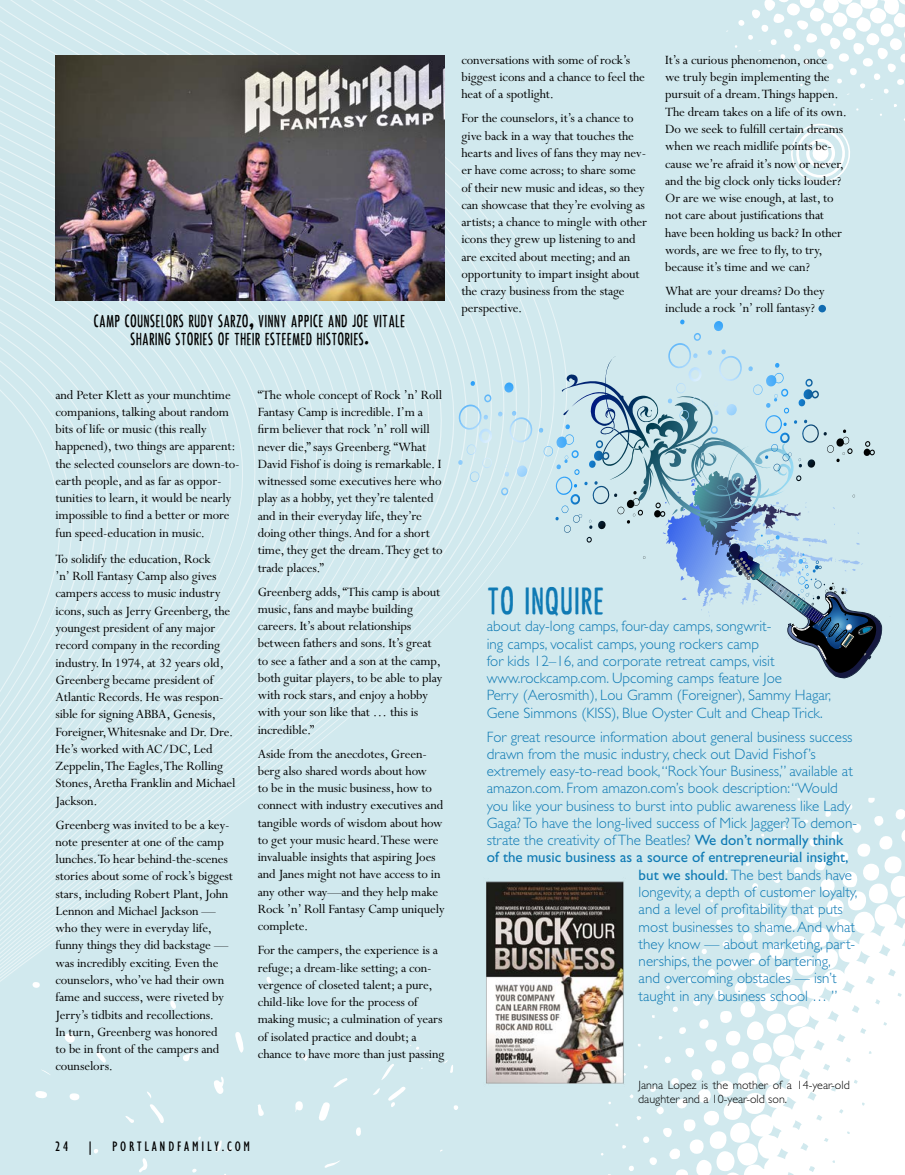
<style>
.page{position:relative;width:905px;height:1175px;background:#fff}
.page>*{position:absolute;margin:0;border:0;box-sizing:border-box;transform-origin:0 0}
.t1{font:36px "Punk Rock Show";color:#0f7ab4}
.t2{font:16.5px/18px "Punk Rock Show";color:#000;text-align:center}
.t3{font:300 15px/17.2px "Gill Sans";color:#0f7ab4}
.t4{font:15px "Gill Sans";color:#0f7ab4}
.t5{font:14.25px/17.2px "Perpetua";letter-spacing:-.01em;color:#000}
.t6{font:condensed 14.25px "Gill Sans";letter-spacing:.2em;color:#000}
.t7{font:300 12px/13.5px "Gill Sans";color:#000}
.s1{font-family:"Book Illustrators Handwriting"}
.s2{font-weight:400}
</style>
<div class="page">
<div style="left:0;top:0;width:904px;height:1174px;background:#d1e9ee"></div>
<svg style="left:601px;top:798px;width:303px;height:376px"></svg>
<svg style="left:11px;top:0;width:218px;height:1152px"></svg>
<svg style="left:0;top:4px;width:216px;height:1148px"></svg>
<svg style="left:0;top:18px;width:204px;height:1155px"></svg>
<svg style="left:0;top:32px;width:191px;height:1141px"></svg>
<svg style="left:0;top:46px;width:179px;height:1127px"></svg>
<svg style="left:0;top:60px;width:167px;height:1113px"></svg>
<svg style="left:0;top:73px;width:154px;height:1100px"></svg>
<svg style="left:0;top:87px;width:142px;height:1086px"></svg>
<svg style="left:0;top:100px;width:130px;height:1073px"></svg>
<svg style="left:0;top:113px;width:118px;height:1060px"></svg>
<svg style="left:0;top:126px;width:106px;height:1047px"></svg>
<svg style="left:0;top:138px;width:61px;height:1035px"></svg>
<svg style="left:726px;top:0;width:178px;height:183px"></svg>
<svg style="left:458px;top:356px;width:175px;height:124px"></svg>
<svg style="left:668px;top:319px;width:111px;height:62px"></svg>
<svg style="left:662px;top:471px;width:221px;height:208px"></svg>
<img style="left:486px;top:878px;width:139px;height:208px">
<img style="left:56px;top:55px;width:388px;height:246px">
<div style="left:818px;top:305px;width:8px;height:7px;background:#106bb0;border-radius:50%"></div>
<p class="t2" style="left:93px;top:311px;width:313px">CAMP COUNSELORS RUDY SARZO<span class="s1">,</span> VINNY APPICE AND JOE VITALE<br>SHARING STORIES OF THEIR ESTEEMED HISTORIES<span class="s1">.</span></p>
<p class="t5" style="left:461px;top:52px;width:185px">conversations with some of rock’s biggest icons and a chance to feel the heat of a spotlight.</p>
<p class="t5" style="left:461px;top:110px;width:187px">For the counselors, it’s a chance to give back in a way that touches the hearts and lives of fans they may nev&shy;er have come across; to share some of their new music and ideas, so they can showcase that they’re evolving as artists; a chance to mingle with other icons they grew up listening to and are excited about meeting; and an opportunity to impart insight about the crazy business from the stage perspective.</p>
<p class="t5" style="left:665px;top:52px;width:183px">It’s a curious phenomenon, once<br>we truly begin implementing the pursuit of a dream. Things happen.<br>The dream takes on a life of its own.<br>Do we seek to fulfill certain dreams when we reach midlife points be&shy;cause we’re afraid it’s now or never, and the big clock only ticks louder?<br>Or are we wise enough, at last, to not care about justifications that have been holding us back? In other words, are we free to fly, to try, because it’s time and we can?</p>
<p class="t5" style="left:665px;top:283px;width:161px">What are your dreams? Do they include a rock ’n’ roll fantasy?</p>
<p class="t5" style="left:56px;top:386px;width:186px">and Peter Klett as your munchtime companions, talking about random bits of life or music (this really happened), two things are apparent: the selected counselors are down-to&shy;earth people, and as far as oppor&shy;tunities to learn, it would be nearly impossible to find a better or more fun speed-education in music.</p>
<p class="t5" style="left:56px;top:550px;width:182px">To solidify the education, Rock<br>’n’ Roll Fantasy Camp also gives campers access to music industry icons, such as Jerry Greenberg, the youngest president of any major record company in the recording industry. In 1974, at 32 years old,<br>Greenberg became president of<br>Atlantic Records. He was respon&shy;sible for signing ABBA, Genesis,<br>Foreigner, Whitesnake and Dr. Dre.<br>He’s worked with AC/DC, Led<br>Zeppelin, The Eagles, The Rolling<br>Stones, Aretha Franklin and Michael<br>Jackson.</p>
<p class="t5" style="left:56px;top:816px;width:179px">Greenberg was invited to be a key&shy;note presenter at one of the camp lunches. To hear behind-the-scenes stories about some of rock’s biggest stars, including Robert Plant, John<br>Lennon and Michael Jackson — who they were in everyday life, funny things they did backstage — was incredibly exciting. Even the counselors, who’ve had their own fame and success, were riveted by<br>Jerry’s tidbits and recollections.<br>In turn, Greenberg was honored<br>to be in front of the campers and counselors.</p>
<p class="t5" style="left:258px;top:386px;width:186px">“The whole concept of Rock ’n’ Roll Fantasy Camp is incredible. I’m a firm believer that rock ’n’ roll will never die,” says Greenberg. “What David Fishof is doing is remarkable. I witnessed some executives here who play as a hobby, yet they’re talented and in their everyday life, they’re doing other things. And for a short time, they get the dream. They get to trade places.”</p>
<p class="t5" style="left:258px;top:583px;width:186px">Greenberg adds, “This camp is about music, fans and maybe building careers. It’s about relationships between fathers and sons. It’s great to see a father and a son at the camp, both guitar players, to be able to play with rock stars, and enjoy a hobby with your son like that … this is incredible.”</p>
<p class="t5" style="left:258px;top:745px;width:188px">Aside from the anecdotes, Green&shy;berg also shared words about how<br>to be in the music business, how to connect with industry executives and tangible words of wisdom about how to get your music heard. These were invaluable insights that aspiring Joes and Janes might not have access to in any other way—and they help make<br>Rock ’n’ Roll Fantasy Camp uniquely complete.</p>
<p class="t5" style="left:258px;top:942px;width:188px">For the campers, the experience is a refuge; a dream-like setting; a con&shy;vergence of closeted talent; a pure, child-like love for the process of making music; a culmination of years of isolated practice and doubt; a chance to have more than just passing</p>
<p class="t6" style="left:55px;top:1138px;width:15px">24</p>
<p class="t6" style="left:87px;top:1138px;width:9px">|</p>
<p class="t6" style="left:112px;top:1138px;width:139px">PORTLANDFAMILY.COM</p>
<h1 class="t1" style="left:487px;top:579px;width:119px">TO INQUIRE</h1>
<p class="t3" style="left:487px;top:617px;width:346px">about day-long camps, four-day camps, songwrit-<br>ing camps, vocalist camps, young rockers camp<br>for kids 12–16, and corporate retreat camps, visit www.rockcamp.com. Upcoming camps feature Joe<br>Perry (Aerosmith), Lou Gramm (Foreigner), Sammy Hagar, Gene Simmons (KISS), Blue Oyster Cult and Cheap Trick.</p>
<p class="t3" style="left:487px;top:728px;width:367px">For great resource information about general business success</p>
<p class="t3" style="left:487px;top:745px;width:330px">drawn from the music industry, check out David Fishof’s</p>
<p class="t3" style="left:487px;top:762px;width:367px">extremely easy-to-read book, “Rock Your Business,” available at</p>
<p class="t3" style="left:487px;top:779px;width:352px">amazon.com. From amazon.com’s book description: “Would</p>
<p class="t3" style="left:487px;top:797px;width:365px">you like your business to burst into public awareness like Lady</p>
<p class="t3" style="left:487px;top:814px;width:372px">Gaga? To have the long-lived success of Mick Jagger? To demon-</p>
<p class="t3" style="left:487px;top:831px;width:358px">strate the creativity of The Beatles? <span class="s2">We don’t normally think</span></p>
<p class="t4" style="left:487px;top:848px;width:363px">of the music business as a source of entrepreneurial insight,</p>
<p class="t3" style="left:638px;top:866px;width:215px"><span class="s2">but we should.</span> The best bands have</p>
<p class="t3" style="left:638px;top:883px;width:220px">longevity, a depth of customer loyalty,</p>
<p class="t3" style="left:638px;top:900px;width:206px">and a level of profitability that puts</p>
<p class="t3" style="left:638px;top:917px;width:218px">most businesses to shame. And what</p>
<p class="t3" style="left:638px;top:935px;width:218px">they know — about marketing, part-</p>
<p class="t3" style="left:638px;top:952px;width:194px">nerships, the power of bartering,</p>
<p class="t3" style="left:638px;top:969px;width:200px">and overcoming obstacles — isn’t</p>
<p class="t3" style="left:638px;top:986px;width:200px">taught in any business school … ”</p>
<p class="t7" style="left:638px;top:1078px;width:213px">Janna Lopez is the mother of a 14-year-old daughter and a 10-year-old son.</p>
</div>
